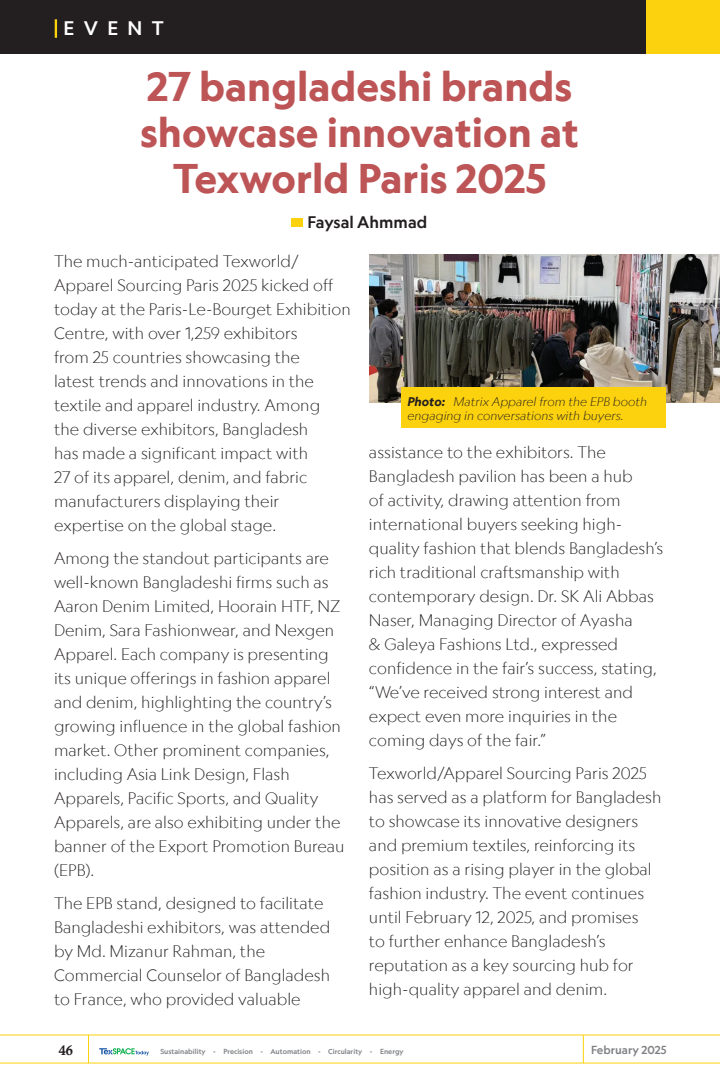
<style>
.page{position:relative;width:720px;height:1080px;background:#fff}
.page>*{position:absolute;margin:0;border:0;box-sizing:border-box;transform-origin:0 0}
.t1{font:700 39.6px/45.8px "Geograph Edit";color:#bd5456;text-align:center}
.t2{font:500 18.7px "Geograph Edit";letter-spacing:.5em;color:#fff}
.t3{font:300 16px/24px "Geograph Edit";color:#231f20}
.t4{font:500 16px "Geograph Edit";color:#231f20}
.t5{font:14px "Calis MT Bol";color:#231f20}
.t6{font:italic 300 12px/14px "Geograph Edit";color:#231f20}
.t7{font:500 11.2px "Geograph Edit";color:#818285}
.t8{font:500 7px "Geograph";color:#808285}
.s1{font-weight:700}
</style>
<div class="page">
<svg style="left:99px;top:1048px;width:50px;height:8px"></svg>
<hr style="left:0;top:1035px;width:720px;height:1px;background:#fcd10d">
<hr style="left:0;top:1063px;width:720px;height:1px;background:#fcd10d">
<svg style="left:583px;top:1035px;width:1px;height:28px"></svg>
<svg style="left:88px;top:1036px;width:1px;height:27px"></svg>
<div style="left:0;top:0;width:656px;height:54px;background:#231f20"></div>
<svg style="left:55px;top:19px;width:2px;height:19px"></svg>
<div style="left:646px;top:0;width:74px;height:54px;background:#fcd10d"></div>
<img style="left:369px;top:255px;width:351px;height:148px">
<div style="left:401px;top:388px;width:265px;height:40px;background:#fcd10d"></div>
<svg style="left:292px;top:218px;width:11px;height:8px"></svg>
<p class="t2" style="left:64px;top:17px;width:102px">EVENT</p>
<h1 class="t1" style="left:140px;top:63px;width:440px">27 bangladeshi brands showcase innovation at<br>Texworld Paris 2025</h1>
<p class="t4" style="left:308px;top:212px;width:121px">Faysal Ahmmad</p>
<p class="t3" style="left:54px;top:249px;width:298px">The much-anticipated Texworld/ Apparel Sourcing Paris 2025 kicked off today at the Paris-Le-Bourget Exhibition Centre, with over 1,259 exhibitors<br>from 25 countries showcasing the<br>latest trends and innovations in the textile and apparel industry. Among<br>the diverse exhibitors, Bangladesh<br>has made a significant impact with<br>27 of its apparel, denim, and fabric manufacturers displaying their expertise on the global stage.</p>
<p class="t3" style="left:54px;top:546px;width:292px">Among the standout participants are well-known Bangladeshi firms such as Aaron Denim Limited, Hoorain HTF, NZ Denim, Sara Fashionwear, and Nexgen Apparel. Each company is presenting its unique offerings in fashion apparel and denim, highlighting the country’s growing influence in the global fashion market. Other prominent companies, including Asia Link Design, Flash Apparels, Pacific Sports, and Quality Apparels, are also exhibiting under the banner of the Export Promotion Bureau (EPB).</p>
<p class="t3" style="left:54px;top:891px;width:278px">The EPB stand, designed to facilitate Bangladeshi exhibitors, was attended by Md. Mizanur Rahman, the Commercial Counselor of Bangladesh to France, who provided valuable</p>
<p class="t6" style="left:408px;top:394px;width:241px"><span class="s1">Photo:</span> Matrix Apparel from the EPB booth engaging in conversations with buyers.</p>
<p class="t3" style="left:369px;top:440px;width:296px">assistance to the exhibitors. The Bangladesh pavilion has been a hub<br>of activity, drawing attention from international buyers seeking high&shy;quality fashion that blends Bangladesh’s rich traditional craftsmanship with contemporary design. Dr. SK Ali Abbas Naser, Managing Director of Ayasha<br>&amp; Galeya Fashions Ltd., expressed confidence in the fair’s success, stating, “We’ve received strong interest and expect even more inquiries in the coming days of the fair.”</p>
<p class="t3" style="left:369px;top:761px;width:294px">Texworld/Apparel Sourcing Paris 2025 has served as a platform for Bangladesh to showcase its innovative designers and premium textiles, reinforcing its position as a rising player in the global fashion industry. The event continues until February 12, 2025, and promises<br>to further enhance Bangladesh’s reputation as a key sourcing hub for high-quality apparel and denim.</p>
<p class="t5" style="left:59px;top:1042px;width:16px">46</p>
<p class="t8" style="left:160px;top:1047px;width:245px">Sustainability - Precision - Automation - Circularity - Energy</p>
<p class="t7" style="left:591px;top:1043px;width:77px">February 2025</p>
</div>
